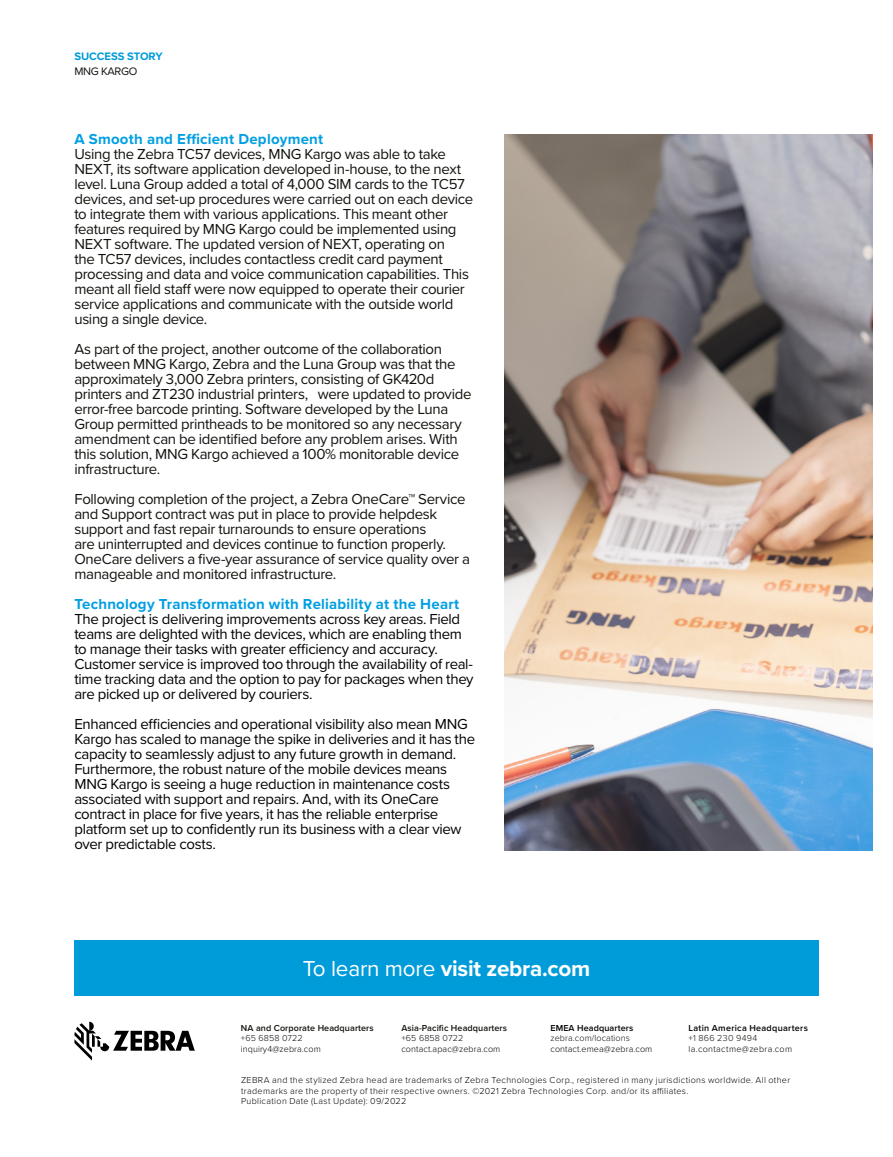
<style>
.page{position:relative;width:893px;height:1157px;background:#fff}
.page>*{position:absolute;margin:0;border:0;box-sizing:border-box;transform-origin:0 0}
.t1{font:700 22.5px "Proxima Nova";letter-spacing:-.01em;color:#fff}
.t2{font:15px/15px "Proxima Nova";letter-spacing:-.025em;color:#12110c}
.t3{font:15px/15px "Proxima Nova";letter-spacing:-.025em;color:#000}
.t4{font:700 15px "Proxima Nova";letter-spacing:.015em;color:#009fe3}
.t5{font:700 11.25px "Proxima Nova";letter-spacing:-.005em;color:#009cda}
.t6{font:11.25px "Proxima Nova";letter-spacing:-.03em;color:#12110c}
.t7{font:300 9px/10.5px "Proxima Nova";letter-spacing:.035em;color:#000}
.t8{font:300 9px "Proxima Nova";letter-spacing:.01em;color:#000}
.t9{font:600 9px "Proxima Nova";letter-spacing:.01em;color:#12110c}
.t10{font:300 9px "Proxima Nova";letter-spacing:.01em;color:#12110c}
.t11{font:600 9px "Proxima Nova";letter-spacing:.03em;color:#000}
.t12{font:600 9px "Proxima Nova";letter-spacing:.01em;color:#000}
.t13{font:300 9px "Proxima Nova";letter-spacing:.04em;color:#12110c}
.s1{font-weight:400}
</style>
<div class="page">
<div style="left:74px;top:940px;width:745px;height:55px;background:#009cda"></div>
<svg style="left:74px;top:1021px;width:121px;height:39px"></svg>
<img style="left:504px;top:134px;width:369px;height:716px">
<p class="t5" style="left:74px;top:48px;width:90px">SUCCESS STORY</p>
<p class="t6" style="left:74px;top:63px;width:64px">MNG KARGO</p>
<p class="t4" style="left:74px;top:128px;width:250px">A Smooth and Efficient Deployment</p>
<p class="t2" style="left:74px;top:146px;width:400px">Using the Zebra TC57 devices, MNG Kargo was able to take NEXT, its software application developed in-house, to the next level. Luna Group added a total of 4,000 SIM cards to the TC57 devices, and set-up procedures were carried out on each device to integrate them with various applications. This meant other features required by MNG Kargo could be implemented using NEXT software. The updated version of NEXT, operating on<br>the TC57 devices, includes contactless credit card payment processing and data and voice communication capabilities. This meant all field staff were now equipped to operate their courier service applications and communicate with the outside world using a single device.</p>
<p class="t2" style="left:74px;top:341px;width:399px">As part of the project, another outcome of the collaboration between MNG Kargo, Zebra and the Luna Group was that the approximately 3,000 Zebra printers, consisting of GK420d printers and ZT230 industrial printers, were updated to provide error-free barcode printing. Software developed by the Luna Group permitted printheads to be monitored so any necessary amendment can be identified before any problem arises. With this solution, MNG Kargo achieved a 100% monitorable device infrastructure.</p>
<p class="t2" style="left:74px;top:491px;width:397px">Following completion of the project, a Zebra OneCare™ Service and Support contract was put in place to provide helpdesk support and fast repair turnarounds to ensure operations<br>are uninterrupted and devices continue to function properly.<br>OneCare delivers a five-year assurance of service quality over a manageable and monitored infrastructure.</p>
<p class="t4" style="left:74px;top:593px;width:386px">Technology Transformation with Reliability at the Heart</p>
<p class="t3" style="left:74px;top:611px;width:401px">The project is delivering improvements across key areas. Field teams are delighted with the devices, which are enabling them to manage their tasks with greater efficiency and accuracy.<br>Customer service is improved too through the availability of real&shy;time tracking data and the option to pay for packages when they are picked up or delivered by couriers.</p>
<p class="t3" style="left:74px;top:716px;width:402px">Enhanced efficiencies and operational visibility also mean MNG Kargo has scaled to manage the spike in deliveries and it has the capacity to seamlessly adjust to any future growth in demand.<br>Furthermore, the robust nature of the mobile devices means MNG Kargo is seeing a huge reduction in maintenance costs associated with support and repairs. And, with its OneCare contract in place for five years, it has the reliable enterprise platform set up to confidently run its business with a clear view over predictable costs.</p>
<h1 class="t1" style="left:303px;top:951px;width:289px"><span class="s1">To learn more</span> visit zebra.com</h1>
<p class="t9" style="left:241px;top:1021px;width:134px">NA and Corporate Headquarters</p>
<p class="t10" style="left:241px;top:1031px;width:63px">+65 6858 0722</p>
<p class="t8" style="left:241px;top:1042px;width:81px">inquiry4@zebra.com</p>
<p class="t9" style="left:401px;top:1021px;width:107px">Asia-Pacific Headquarters</p>
<p class="t10" style="left:401px;top:1031px;width:63px">+65 6858 0722</p>
<p class="t8" style="left:401px;top:1042px;width:100px">contact.apac@zebra.com</p>
<p class="t12" style="left:550px;top:1021px;width:84px">EMEA Headquarters</p>
<p class="t10" style="left:550px;top:1031px;width:81px">zebra.com/locations</p>
<p class="t8" style="left:550px;top:1042px;width:103px">contact.emea@zebra.com</p>
<p class="t11" style="left:688px;top:1021px;width:121px">Latin America Headquarters</p>
<p class="t13" style="left:688px;top:1031px;width:70px">+1 866 230 9494</p>
<p class="t7" style="left:688px;top:1043px;width:105px">la.contactme@zebra.com</p>
<p class="t7" style="left:241px;top:1074px;width:551px">ZEBRA and the stylized Zebra head are trademarks of Zebra Technologies Corp., registered in many jurisdictions worldwide. All other trademarks are the property of their respective owners. ©2021 Zebra Technologies Corp. and/or its affiliates.<br>Publication Date (Last Update): 09/2022</p>
</div>
